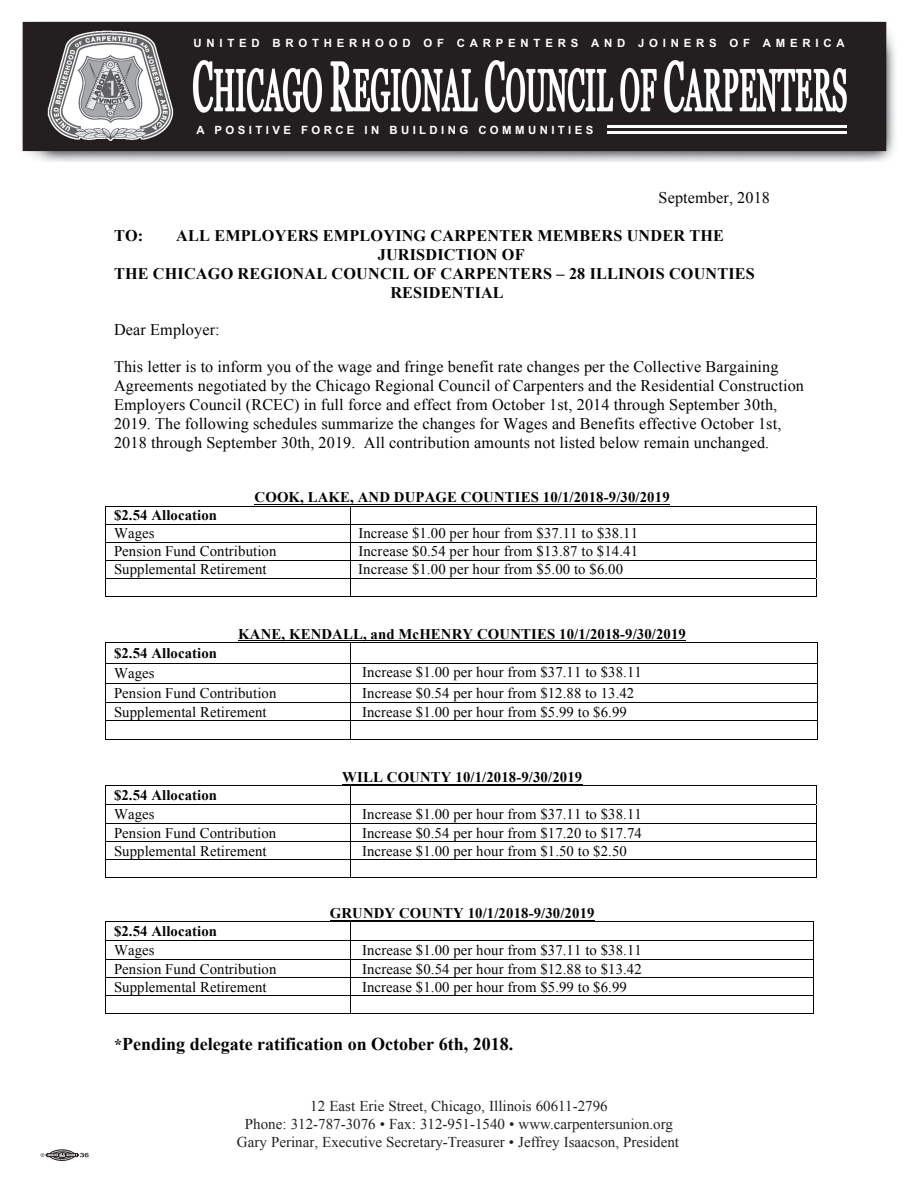
<style>
.page{position:relative;width:918px;height:1188px;background:#fff}
.page>*{position:absolute;margin:0;border:0;box-sizing:border-box;transform-origin:0 0}
.t1{font:700 18px "Times New Roman";color:#040503}
.t2{font:16.2px/19px "Times New Roman";letter-spacing:.01em;color:#040503}
.t3{font:700 16.2px "Times New Roman";letter-spacing:.015em;color:#040503}
.t4{font:15px/18px "Times New Roman";color:#231f20;text-align:center}
.t5{font:14.7px "Times New Roman";letter-spacing:.005em;color:#040503}
.t6{font:700 14.7px "Times New Roman";letter-spacing:.01em;color:#040503}
.t7{font:700 11.4px "Arial";letter-spacing:.42em;color:#fff}
.t8{font:700 11.4px "Arial";letter-spacing:.3em;color:#fff}
.s1{font-size:16.2px}
</style>
<div class="page">
<img style="left:22px;top:22px;width:873px;height:140px">
<hr style="left:607px;top:125px;width:240px;height:2px;background:#fff">
<hr style="left:607px;top:132px;width:240px;height:2px;background:#fff">
<svg style="left:41px;top:1149px;width:48px;height:12px"></svg>
<hr style="left:254px;top:504px;width:416px;height:1px;background:#040503">
<hr style="left:105px;top:506px;width:711px;height:1px;background:#040503">
<hr style="left:105px;top:524px;width:711px;height:1px;background:#040503">
<hr style="left:105px;top:542px;width:711px;height:1px;background:#040503">
<hr style="left:105px;top:560px;width:711px;height:1px;background:#040503">
<hr style="left:105px;top:578px;width:711px;height:1px;background:#040503">
<svg style="left:105px;top:507px;width:1px;height:89px"></svg>
<hr style="left:105px;top:596px;width:245px;height:1px;background:#040503">
<svg style="left:350px;top:507px;width:1px;height:90px"></svg>
<hr style="left:351px;top:596px;width:465px;height:1px;background:#040503">
<svg style="left:816px;top:506px;width:1px;height:91px"></svg>
<hr style="left:238px;top:641px;width:448px;height:1px;background:#040503">
<hr style="left:105px;top:642px;width:712px;height:1px;background:#040503">
<hr style="left:105px;top:663px;width:712px;height:1px;background:#040503">
<hr style="left:105px;top:684px;width:712px;height:1px;background:#040503">
<hr style="left:105px;top:702px;width:712px;height:1px;background:#040503">
<hr style="left:105px;top:721px;width:712px;height:1px;background:#040503">
<svg style="left:105px;top:643px;width:1px;height:96px"></svg>
<hr style="left:105px;top:739px;width:245px;height:1px;background:#040503">
<svg style="left:350px;top:643px;width:1px;height:97px"></svg>
<hr style="left:351px;top:739px;width:466px;height:1px;background:#040503">
<svg style="left:817px;top:642px;width:1px;height:98px"></svg>
<hr style="left:342px;top:784px;width:240px;height:1px;background:#040503">
<hr style="left:105px;top:785px;width:711px;height:1px;background:#040503">
<hr style="left:105px;top:804px;width:711px;height:1px;background:#040503">
<hr style="left:105px;top:823px;width:711px;height:1px;background:#040503">
<hr style="left:105px;top:841px;width:711px;height:1px;background:#040503">
<hr style="left:105px;top:859px;width:711px;height:1px;background:#040503">
<svg style="left:105px;top:786px;width:1px;height:91px"></svg>
<hr style="left:105px;top:877px;width:245px;height:1px;background:#040503">
<svg style="left:350px;top:786px;width:1px;height:92px"></svg>
<hr style="left:351px;top:877px;width:465px;height:1px;background:#040503">
<svg style="left:816px;top:785px;width:1px;height:93px"></svg>
<hr style="left:330px;top:920px;width:265px;height:1px;background:#040503">
<hr style="left:105px;top:921px;width:709px;height:1px;background:#040503">
<hr style="left:105px;top:940px;width:709px;height:1px;background:#040503">
<hr style="left:105px;top:959px;width:709px;height:1px;background:#040503">
<hr style="left:105px;top:977px;width:709px;height:1px;background:#040503">
<hr style="left:105px;top:995px;width:709px;height:1px;background:#040503">
<svg style="left:105px;top:922px;width:1px;height:91px"></svg>
<hr style="left:105px;top:1013px;width:245px;height:1px;background:#040503">
<svg style="left:350px;top:922px;width:1px;height:92px"></svg>
<hr style="left:351px;top:1013px;width:462px;height:1px;background:#040503">
<svg style="left:813px;top:922px;width:1px;height:92px"></svg>
<p class="t7" style="left:193px;top:37px;width:653px">UNITED BROTHERHOOD OF CARPENTERS AND JOINERS OF AMERICA</p>
<p class="t8" style="left:196px;top:123px;width:399px">A POSITIVE FORCE IN BUILDING COMMUNITIES</p>
<p class="t2" style="left:658px;top:188px;width:113px">September, 2018</p>
<p class="t3" style="left:114px;top:226px;width:31px">TO:</p>
<p class="t3" style="left:176px;top:226px;width:549px">ALL EMPLOYERS EMPLOYING CARPENTER MEMBERS UNDER THE</p>
<p class="t3" style="left:378px;top:245px;width:148px">JURISDICTION OF</p>
<p class="t3" style="left:114px;top:264px;width:642px">THE CHICAGO REGIONAL COUNCIL OF CARPENTERS – 28 ILLINOIS COUNTIES</p>
<p class="t3" style="left:390px;top:284px;width:115px">RESIDENTIAL</p>
<p class="t2" style="left:114px;top:320px;width:107px">Dear Employer:</p>
<p class="t2" style="left:114px;top:357px;width:692px">This letter is to inform you of the wage and fringe benefit rate changes per the Collective Bargaining Agreements negotiated by the Chicago Regional Council of Carpenters and the Residential Construction Employers Council (RCEC) in full force and effect from October 1st, 2014 through September 30th, 2019. The following schedules summarize the changes for Wages and Benefits effective October 1st, 2018 through September 30th, 2019. All contribution amounts not listed below remain unchanged.</p>
<p class="t6" style="left:255px;top:489px;width:417px">COOK, LAKE, AND DUPAGE COUNTIES 10/1/2018-9/30/2019</p>
<p class="t6" style="left:114px;top:507px;width:105px">$2.54 Allocation</p>
<p class="t5" style="left:114px;top:525px;width:42px">Wages</p>
<p class="t5" style="left:358px;top:525px;width:281px">Increase $1.00 per hour from $37.11 to $38.11</p>
<p class="t5" style="left:114px;top:543px;width:164px">Pension Fund Contribution</p>
<p class="t5" style="left:358px;top:543px;width:281px">Increase $0.54 per hour from $13.87 to $14.41</p>
<p class="t5" style="left:114px;top:561px;width:154px">Supplemental Retirement</p>
<p class="t5" style="left:358px;top:561px;width:266px">Increase $1.00 per hour from $5.00 to $6.00</p>
<p class="t6" style="left:238px;top:625px;width:449px">KANE, KENDALL, and McHENRY COUNTIES 10/1/2018-9/30/2019</p>
<p class="t6" style="left:114px;top:645px;width:105px">$2.54 Allocation</p>
<p class="t5" style="left:114px;top:665px;width:42px">Wages</p>
<p class="t5" style="left:362px;top:664px;width:281px">Increase $1.00 per hour from $37.11 to $38.11</p>
<p class="t5" style="left:114px;top:685px;width:164px">Pension Fund Contribution</p>
<p class="t5" style="left:362px;top:685px;width:274px">Increase $0.54 per hour from $12.88 to 13.42</p>
<p class="t5" style="left:114px;top:704px;width:154px">Supplemental Retirement</p>
<p class="t5" style="left:362px;top:704px;width:266px">Increase $1.00 per hour from $5.99 to $6.99</p>
<p class="t6" style="left:342px;top:769px;width:241px">WILL COUNTY 10/1/2018-9/30/2019</p>
<p class="t6" style="left:114px;top:787px;width:105px">$2.54 Allocation</p>
<p class="t5" style="left:114px;top:806px;width:42px">Wages</p>
<p class="t5" style="left:362px;top:805px;width:281px">Increase $1.00 per hour from $37.11 to $38.11</p>
<p class="t5" style="left:114px;top:825px;width:164px">Pension Fund Contribution</p>
<p class="t5" style="left:362px;top:825px;width:281px">Increase $0.54 per hour from $17.20 to $17.74</p>
<p class="t5" style="left:114px;top:843px;width:154px">Supplemental Retirement</p>
<p class="t5" style="left:362px;top:843px;width:266px">Increase $1.00 per hour from $1.50 to $2.50</p>
<p class="t6" style="left:330px;top:905px;width:266px">GRUNDY COUNTY 10/1/2018-9/30/2019</p>
<p class="t6" style="left:114px;top:923px;width:105px">$2.54 Allocation</p>
<p class="t5" style="left:114px;top:942px;width:42px">Wages</p>
<p class="t5" style="left:362px;top:942px;width:281px">Increase $1.00 per hour from $37.11 to $38.11</p>
<p class="t5" style="left:114px;top:961px;width:164px">Pension Fund Contribution</p>
<p class="t5" style="left:362px;top:961px;width:281px">Increase $0.54 per hour from $12.88 to $13.42</p>
<p class="t5" style="left:114px;top:979px;width:154px">Supplemental Retirement</p>
<p class="t5" style="left:362px;top:979px;width:266px">Increase $1.00 per hour from $5.99 to $6.99</p>
<p class="t1" style="left:114px;top:1034px;width:401px"><span class="s1">*</span>Pending delegate ratification on October 6th, 2018.</p>
<p class="t4" style="left:237px;top:1097px;width:444px">12 East Erie Street, Chicago, Illinois 60611-2796<br>Phone: 312-787-3076 • Fax: 312-951-1540 • www.carpentersunion.org<br>Gary Perinar, Executive Secretary-Treasurer • Jeffrey Isaacson, President</p>
</div>
